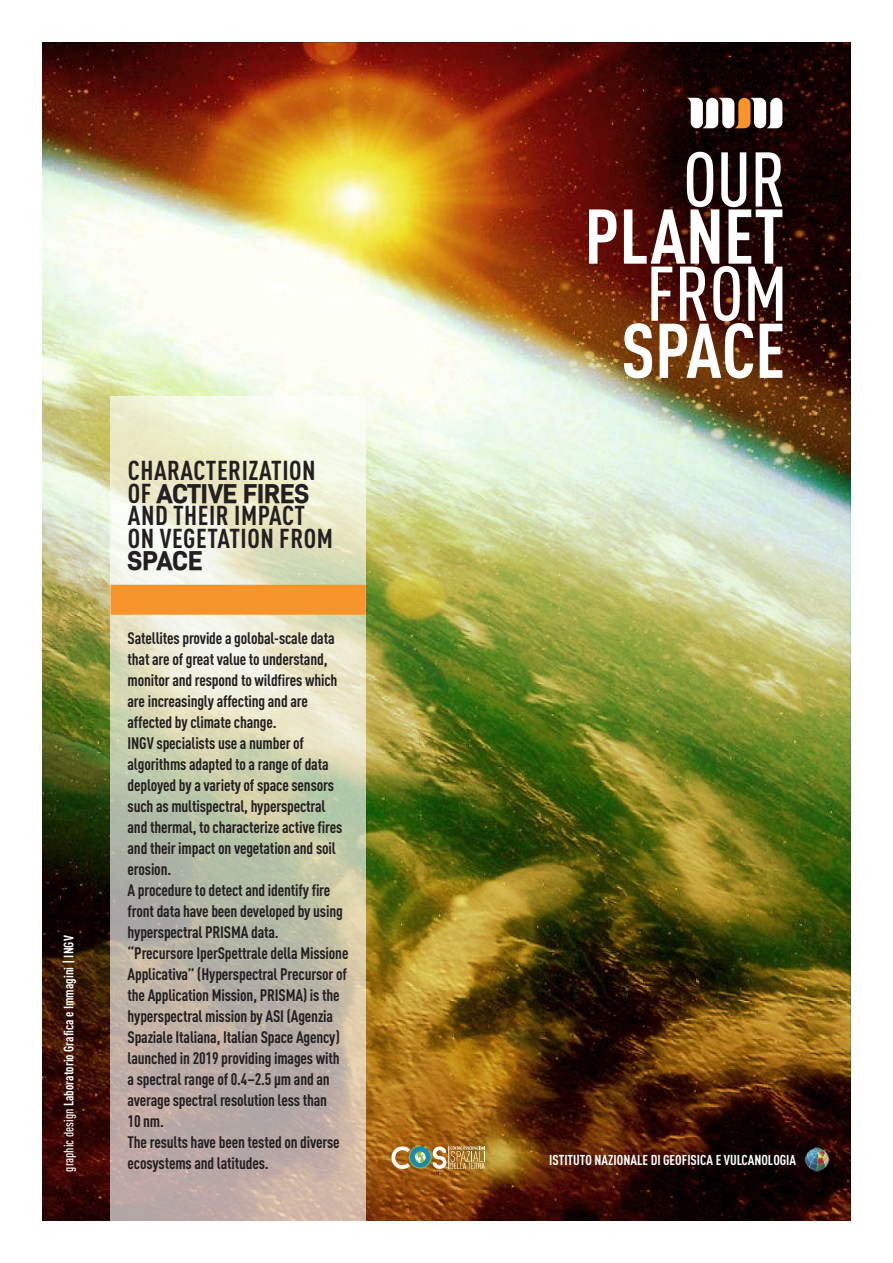
<style>
.page{position:relative;width:893px;height:1263px;background:#fff}
.page>*{position:absolute;margin:0;border:0;box-sizing:border-box;transform-origin:0 0}
.t1{font:700 condensed 76.2px "DIN Pro";color:#fff}
.t2{font:500 condensed 76.2px "DIN Pro";color:#fff}
.t3{font:700 condensed 27px/22.5px "DIN Pro";letter-spacing:.02em;color:#231f20}
.t4{font:27px "D DIN PRO Heavy";letter-spacing:-.01em;color:#231f20}
.t5{font:700 condensed 16.5px/21px "DIN Pro";letter-spacing:-.01em;color:#231f20}
.t6{font:700 condensed 14.25px "DIN Pro";color:#fff}
.t7{font:700 condensed 13.5px "DIN Pro";color:#fff}
.s1{font-weight:500}
.s2{font-family:"DIN Pro";font-weight:700;font-stretch:condensed}
</style>
<div class="page">
<img style="left:43px;top:43px;width:807px;height:1177px">
<svg style="left:687px;top:98px;width:95px;height:30px"></svg>
<img style="left:805px;top:1147px;width:24px;height:24px">
<svg style="left:392px;top:1145px;width:93px;height:24px"></svg>
<svg style="left:111px;top:396px;width:255px;height:825px"></svg>
<div style="left:111px;top:585px;width:255px;height:30px;background:#f7952c"></div>
<p class="t7" style="left:58px;top:1171px;width:237px;rotate:-90deg"><span class="s1">graphic design</span> Laboratorio Grafica e Immagini | INGV</p>
<h2 class="t3" style="left:128px;top:457px;width:189px">CHARACTERIZATION</h2>
<h2 class="t4" style="left:128px;top:478px;width:183px"><span class="s2">OF</span> ACTIVE FIRES</h2>
<h2 class="t3" style="left:128px;top:502px;width:207px">AND THEIR IMPACT<br>ON VEGETATION FROM</h2>
<h2 class="t4" style="left:128px;top:546px;width:76px">SPACE</h2>
<p class="t5" style="left:128px;top:626px;width:222px">Satellites provide a golobal-scale data that are of great value to understand, monitor and respond to wildfires which are increasingly affecting and are affected by climate change.<br>INGV specialists use a number of algorithms adapted to a range of data deployed by a variety of space sensors such as multispectral, hyperspectral and thermal, to characterize active fires and their impact on vegetation and soil erosion.<br>A procedure to detect and identify fire front data have been developed by using hyperspectral PRISMA data. “Precursore IperSpettrale della Missione Applicativa” (Hyperspectral Precursor of the Application Mission, PRISMA) is the hyperspectral mission by ASI (Agenzia Spaziale Italiana, Italian Space Agency) launched in 2019 providing images with a spectral range of 0.4–2.5 µm and an average spectral resolution less than<br>10 nm.<br>The results have been tested on diverse ecosystems and latitudes.</p>
<h1 class="t2" style="left:683px;top:123px;width:104px">OUR</h1>
<h1 class="t1" style="left:584px;top:179px;width:201px">PLANET</h1>
<h1 class="t2" style="left:646px;top:237px;width:142px">FROM</h1>
<h1 class="t1" style="left:621px;top:293px;width:165px">SPACE</h1>
<p class="t6" style="left:549px;top:1149px;width:248px">ISTITUTO NAZIONALE DI GEOFISICA E VULCANOLOGIA</p>
</div>
